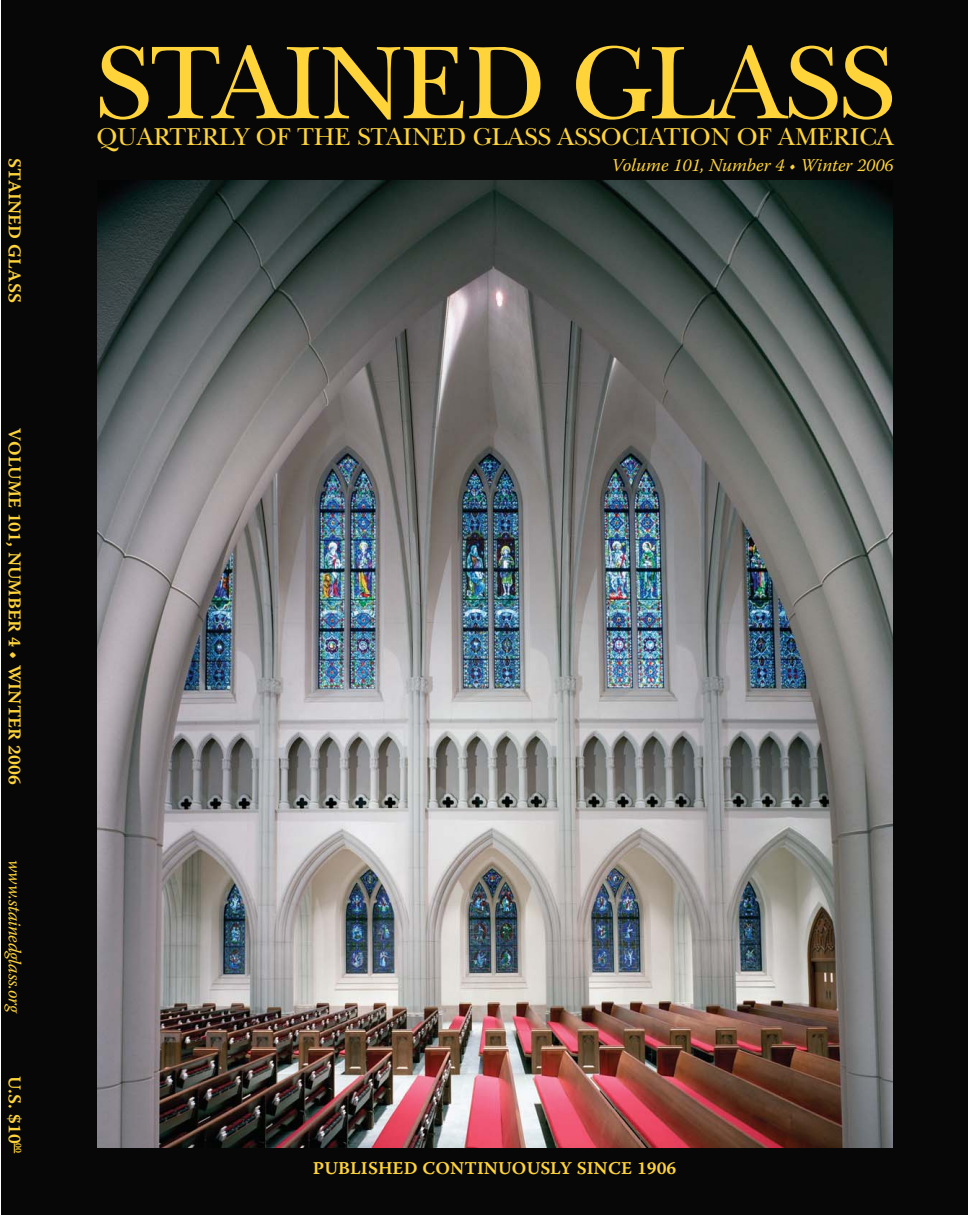
<style>
.page{position:relative;width:968px;height:1215px;background:#fff}
.page>*{position:absolute;margin:0;border:0;box-sizing:border-box;transform-origin:0 0}
.t1{font:108px "New Baskerville";letter-spacing:-.015em;color:#ffd33a}
.t2{font:25.5px "New Baskerville";color:#ffd33a}
.t3{font:18px "Warnock Pro Semibold Capt";color:#ffd33a}
.t4{font:italic 18px "Warnock Pro";letter-spacing:-.005em;color:#ffd33a}
</style>
<div class="page">
<div style="left:26px;top:0;width:941px;height:1215px;background:#070708"></div>
<div style="left:1px;top:0;width:24px;height:1215px;background:#070708"></div>
<img style="left:97px;top:181px;width:795px;height:967px">
<p class="t3" style="left:22px;top:158px;width:146px;rotate:90deg">STAINED GLASS</p>
<p class="t3" style="left:22px;top:428px;width:358px;rotate:90deg">VOLUME 101, NUMBER 4 • WINTER 2006</p>
<p class="t4" style="left:22px;top:860px;width:154px;rotate:90deg">www.stainedglass.org</p>
<p class="t3" style="left:22px;top:1076px;width:79px;rotate:90deg">U.S. $10<sup>00</sup></p>
<p class="t1" style="left:95px;top:45px;width:800px">STAINED GLASS</p>
<p class="t2" style="left:97px;top:128px;width:798px">QUARTERLY OF THE STAINED GLASS ASSOCIATION OF AMERICA</p>
<p class="t4" style="left:611px;top:158px;width:283px">Volume 101, Number 4 • Winter 2006</p>
<p class="t3" style="left:313px;top:1161px;width:365px">PUBLISHED CONTINUOUSLY SINCE 1906</p>
</div>
